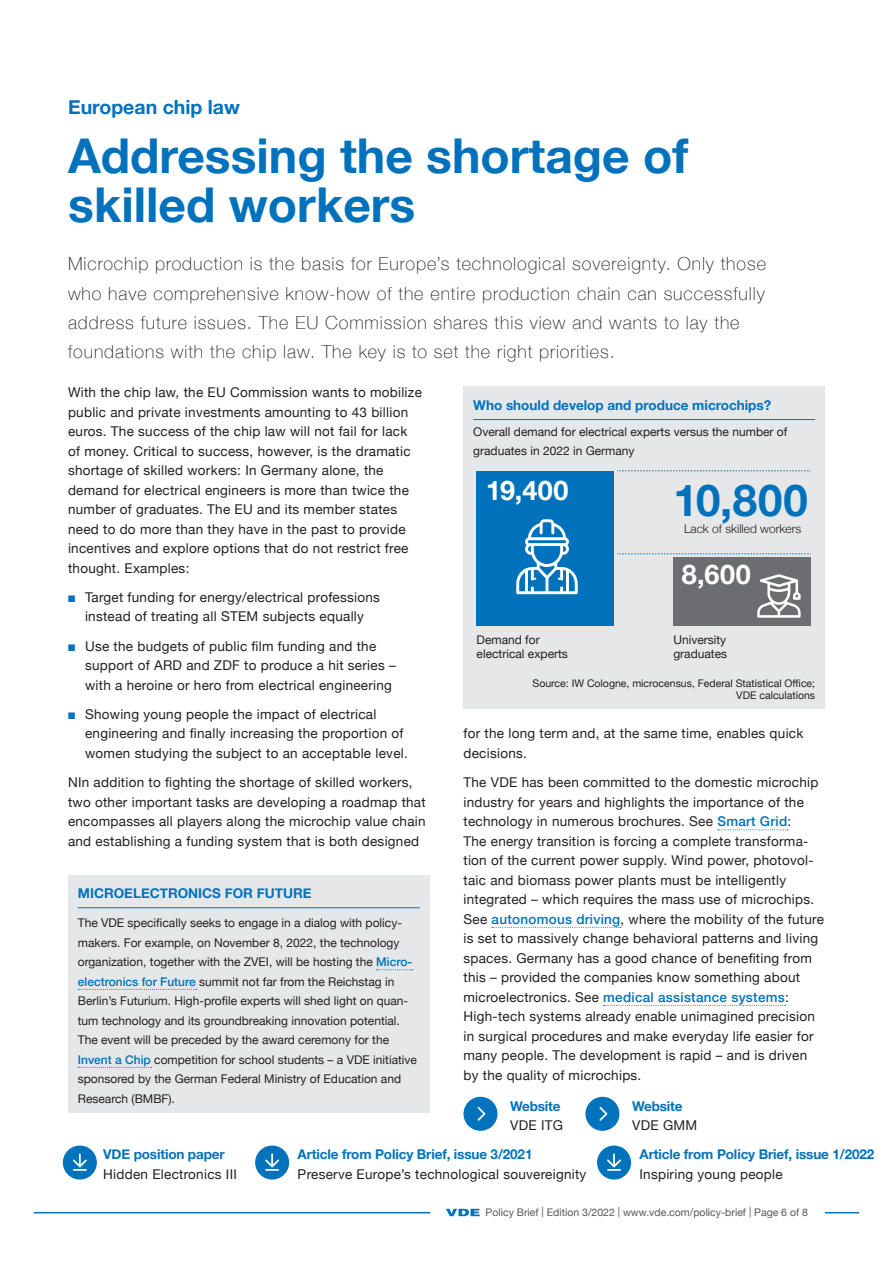
<style>
.page{position:relative;width:893px;height:1263px;background:#fff}
.page>*{position:absolute;margin:0;border:0;box-sizing:border-box;transform-origin:0 0}
.t1{font:700 48px/48.8px "Helvetica Neue";color:#0072bc}
.t2{font:700 43.8px "Helvetica Neue";color:#0072bc}
.t3{font:700 27px "Helvetica Neue";letter-spacing:.02em;color:#fff}
.t4{font:700 19.5px "Helvetica Neue";color:#0072bc}
.t5{font:100 18px/29.2px "Helvetica Neue";letter-spacing:.05em;color:#231f20}
.t6{font:13.5px/19.5px "Helvetica Neue";letter-spacing:.02em;color:#231f20}
.t7{font:700 13.5px "Helvetica Neue";letter-spacing:-.01em;color:#0072bc}
.t8{font:12px/19.5px "Helvetica Neue";color:#231f20}
.t9{font:300 12px "Helvetica Neue";color:#231f20}
.t10{font:10.5px/12px "Helvetica Neue";color:#231f20;text-align:right}
.t11{font:10.5px "Helvetica Neue";color:#57585a}
.s1{color:#0072bc}
.s2{font-weight:500;color:#0072bc}
</style>
<div class="page">
<hr style="left:34px;top:1212px;width:825px;height:1px;background:#0072bc">
<div style="left:431px;top:1197px;width:394px;height:19px;background:#fff"></div>
<svg style="left:446px;top:1209px;width:34px;height:7px"></svg>
<svg style="left:718px;top:829px;width:70px;height:1px"></svg>
<svg style="left:492px;top:927px;width:129px;height:1px"></svg>
<svg style="left:604px;top:1005px;width:182px;height:1px"></svg>
<div style="left:463px;top:387px;width:362px;height:322px;background:#e6e7e9"></div>
<hr style="left:473px;top:419px;width:342px;height:1px;background:#0072bc">
<svg style="left:597px;top:1145px;width:34px;height:34px"></svg>
<svg style="left:255px;top:1145px;width:34px;height:34px"></svg>
<svg style="left:63px;top:1145px;width:34px;height:34px"></svg>
<svg style="left:463px;top:1097px;width:34px;height:34px"></svg>
<svg style="left:585px;top:1097px;width:34px;height:34px"></svg>
<div style="left:477px;top:471px;width:137px;height:49px;background:#0072bc"></div>
<div style="left:477px;top:520px;width:137px;height:106px;background:#0072bc"></div>
<div style="left:674px;top:557px;width:137px;height:69px;background:#6c6d70"></div>
<svg style="left:617px;top:470px;width:194px;height:1px"></svg>
<svg style="left:617px;top:553px;width:194px;height:1px"></svg>
<svg style="left:516px;top:519px;width:62px;height:75px"></svg>
<svg style="left:757px;top:574px;width:44px;height:44px"></svg>
<div style="left:68px;top:875px;width:361px;height:237px;background:#e6e7e9"></div>
<hr style="left:78px;top:907px;width:342px;height:1px;background:#0072bc">
<svg style="left:376px;top:969px;width:37px;height:1px"></svg>
<svg style="left:78px;top:989px;width:119px;height:1px"></svg>
<svg style="left:78px;top:1067px;width:74px;height:1px"></svg>
<h3 class="t4" style="left:68px;top:92px;width:173px">European chip law</h3>
<h1 class="t1" style="left:68px;top:133px;width:622px">Addressing the shortage of skilled workers</h1>
<p class="t5" style="left:68px;top:248px;width:699px">Microchip production is the basis for Europe’s technological sovereignty. Only those who have comprehensive know-how of the entire production chain can successfully address future issues. The EU Commission shares this view and wants to lay the foundations with the chip law. The key is to set the right priorities.</p>
<p class="t6" style="left:68px;top:383px;width:355px">With the chip law, the EU Commission wants to mobilize public and private investments amounting to 43 billion euros. The success of the chip law will not fail for lack of money. Critical to success, however, is the dramatic shortage of skilled workers: In Germany alone, the demand for electrical engineers is more than twice the number of graduates. The EU and its member states need to do more than they have in the past to provide incentives and explore options that do not restrict free thought. Examples:</p>
<p class="t6" style="left:68px;top:588px;width:313px;text-align:center"><span class="s1">■</span> Target funding for energy/electrical professions instead of treating all STEM subjects equally</p>
<p class="t6" style="left:85px;top:637px;width:312px;text-indent:-17px"><span class="s1">■</span> Use the budgets of public film funding and the support of ARD and ZDF to produce a hit series – with a heroine or hero from electrical engineering</p>
<p class="t6" style="left:85px;top:705px;width:324px;text-indent:-17px"><span class="s1">■</span> Showing young people the impact of electrical engineering and finally increasing the proportion of women studying the subject to an acceptable level.</p>
<p class="t6" style="left:68px;top:773px;width:359px">NIn addition to fighting the shortage of skilled workers, two other important tasks are developing a roadmap that encompasses all players along the microchip value chain and establishing a funding system that is both designed</p>
<p class="t7" style="left:473px;top:394px;width:299px">Who should develop and produce microchips?</p>
<p class="t8" style="left:473px;top:423px;width:316px">Overall demand for electrical experts versus the number of graduates in 2022 in Germany</p>
<h3 class="t3" style="left:486px;top:470px;width:84px">19,400</h3>
<h2 class="t2" style="left:673px;top:466px;width:136px">10,800</h2>
<p class="t9" style="left:684px;top:519px;width:119px">Lack of skilled workers</p>
<h3 class="t3" style="left:682px;top:553px;width:71px">8,600</h3>
<p class="t8" style="left:477px;top:634px;width:93px;line-height:14.1px">Demand for electrical experts</p>
<p class="t8" style="left:673px;top:634px;width:55px;line-height:14.1px">University graduates</p>
<p class="t10" style="left:533px;top:678px;width:284px">Source: IW Cologne, microcensus, Federal Statistical Office;<br>VDE calculations</p>
<p class="t6" style="left:463px;top:725px;width:341px">for the long term and, at the same time, enables quick decisions.</p>
<p class="t6" style="left:463px;top:773px;width:362px">The VDE has been committed to the domestic microchip industry for years and highlights the importance of the technology in numerous brochures. See <span class="s2">Smart Grid</span>:<br>The energy transition is forcing a complete transforma&shy;tion of the current power supply. Wind power, photovol&shy;taic and biomass power plants must be intelligently integrated – which requires the mass use of microchips.<br>See <span class="s2">autonomous driving</span>, where the mobility of the future is set to massively change behavioral patterns and living spaces. Germany has a good chance of benefiting from this – provided the companies know something about microelectronics. See <span class="s2">medical assistance systems</span>:<br>High-tech systems already enable unimagined precision in surgical procedures and make everyday life easier for many people. The development is rapid – and is driven by the quality of microchips.</p>
<p class="t7" style="left:78px;top:882px;width:235px">MICROELECTRONICS FOR FUTURE</p>
<p class="t8" style="left:78px;top:914px;width:341px">The VDE specifically seeks to engage in a dialog with policy&shy;makers. For example, on November 8, 2022, the technology organization, together with the ZVEI, will be hosting the <span class="s2">Micro&shy;electronics for Future</span> summit not far from the Reichstag in Berlin’s Futurium. High-profile experts will shed light on quan&shy;tum technology and its groundbreaking innovation potential.<br>The event will be preceded by the award ceremony for the <span class="s2">Invent a Chip</span> competition for school students – a VDE initiative sponsored by the German Federal Ministry of Education and Research (BMBF).</p>
<p class="t7" style="left:510px;top:1095px;width:52px">Website</p>
<p class="t6" style="left:510px;top:1116px;width:54px">VDE ITG</p>
<p class="t7" style="left:632px;top:1095px;width:52px">Website</p>
<p class="t6" style="left:632px;top:1116px;width:67px">VDE GMM</p>
<p class="t7" style="left:103px;top:1144px;width:123px">VDE position paper</p>
<p class="t6" style="left:103px;top:1165px;width:135px">Hidden Electronics III</p>
<p class="t7" style="left:298px;top:1144px;width:236px">Article from Policy Brief, issue 3/2021</p>
<p class="t6" style="left:298px;top:1165px;width:290px">Preserve Europe’s technological souvereignity</p>
<p class="t7" style="left:639px;top:1144px;width:236px">Article from Policy Brief, issue 1/2022</p>
<p class="t6" style="left:639px;top:1165px;width:145px">Inspiring young people</p>
<p class="t11" style="left:485px;top:1205px;width:324px">Policy Brief | Edition 3/2022 | www.vde.com/policy-brief | Page 6 of 8</p>
</div>
